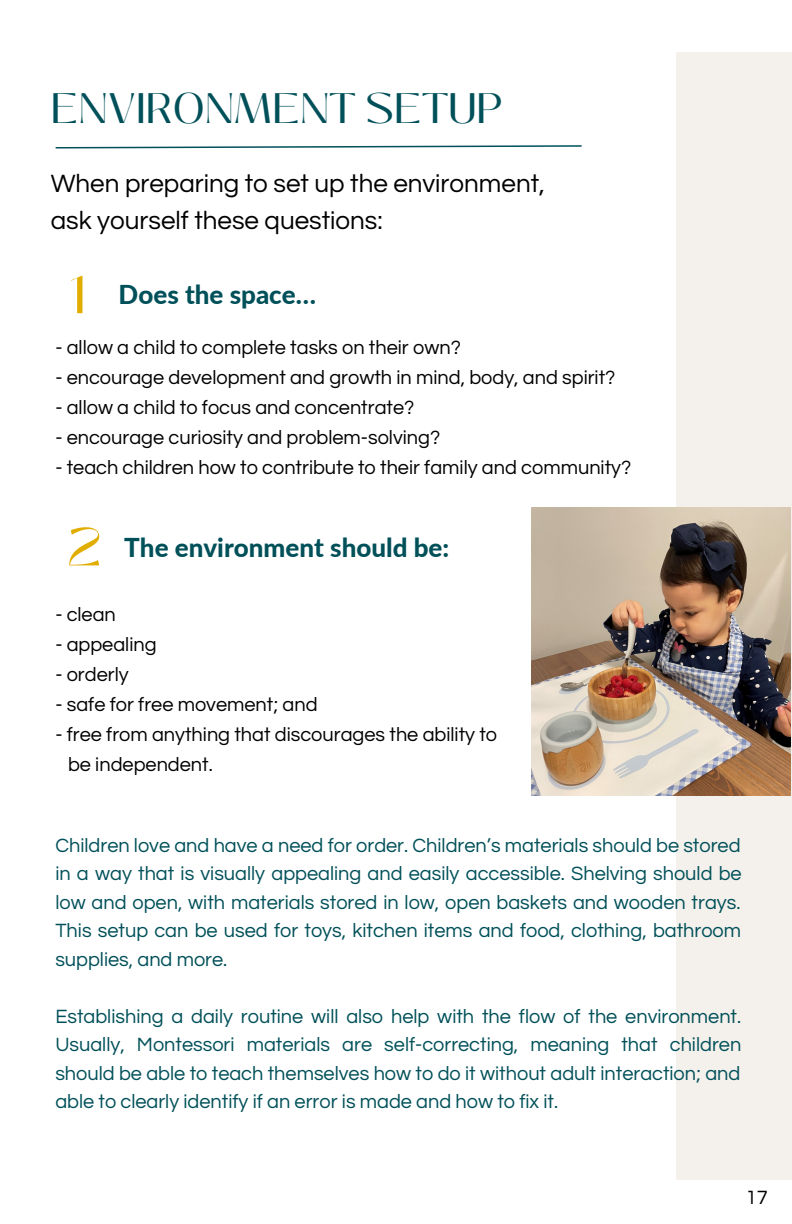
<style>
.page{position:relative;width:792px;height:1224px;background:#fff}
.page>*{position:absolute;margin:0;border:0;box-sizing:border-box;transform-origin:0 0}
.t1{font:53.2px "Black Mango";color:#e1ad01}
.t2{font:42.6px "Black Mango";color:#005059}
.t3{font:26px/37.6px "Questrial";color:#000}
.t4{font:800 26px "Lato";color:#005059}
.t5{font:20px/28.4px "Questrial";color:#005059;text-align:justify}
.t6{font:20px/30px "Questrial";color:#000}
.s1{font-family:"Black Mango";font-weight:400;font-size:53.2px;color:#e1ad01}
</style>
<div class="page">
<div style="left:676px;top:52px;width:116px;height:1128px;background:#f4f0ec"></div>
<img style="left:531px;top:508px;width:260px;height:288px">
<svg style="left:55px;top:145px;width:527px;height:4px"></svg>
<h2 class="t2" style="left:51px;top:76px;width:454px">ENVIRONMENT SETUP</h2>
<h3 class="t3" style="left:51px;top:165px;width:496px">When preparing to set up the environment, ask yourself these questions:</h3>
<h3 class="t4" style="left:69px;top:279px;width:249px"><span class="s1">1</span> Does the space…</h3>
<p class="t6" style="left:55px;top:333px;width:407px">- allow a child to complete tasks on their own?</p>
<p class="t6" style="left:55px;top:363px;width:562px">- encourage development and growth in mind, body, and spirit?</p>
<p class="t6" style="left:55px;top:393px;width:361px">- allow a child to focus and concentrate?</p>
<p class="t6" style="left:55px;top:423px;width:386px">- encourage curiosity and problem-solving?</p>
<p class="t6" style="left:55px;top:453px;width:578px">- teach children how to contribute to their family and community?</p>
<h1 class="t1" style="left:67px;top:507px;width:36px">2</h1>
<h3 class="t4" style="left:124px;top:531px;width:327px">The environment should be:</h3>
<p class="t6" style="left:55px;top:600px;width:62px">- clean</p>
<p class="t6" style="left:55px;top:630px;width:103px">- appealing</p>
<p class="t6" style="left:55px;top:660px;width:75px">- orderly</p>
<p class="t6" style="left:55px;top:690px;width:264px">- safe for free movement; and</p>
<p class="t6" style="left:68px;top:720px;width:431px;text-indent:-13px">- free from anything that discourages the ability to be independent.</p>
<p class="t5" style="left:55px;top:831px;width:688px">Children love and have a need for order. Children’s materials should be stored in a way that is visually appealing and easily accessible. Shelving should be low and open, with materials stored in low, open baskets and wooden trays.<br>This setup can be used for toys, kitchen items and food, clothing, bathroom supplies, and more.</p>
<p class="t5" style="left:55px;top:1002px;width:687px">Establishing a daily routine will also help with the flow of the environment.<br>Usually, Montessori materials are self-correcting, meaning that children should be able to teach themselves how to do it without adult interaction; and able to clearly identify if an error is made and how to fix it.</p>
<p class="t6" style="left:746px;top:1183px;width:23px">17</p>
</div>
